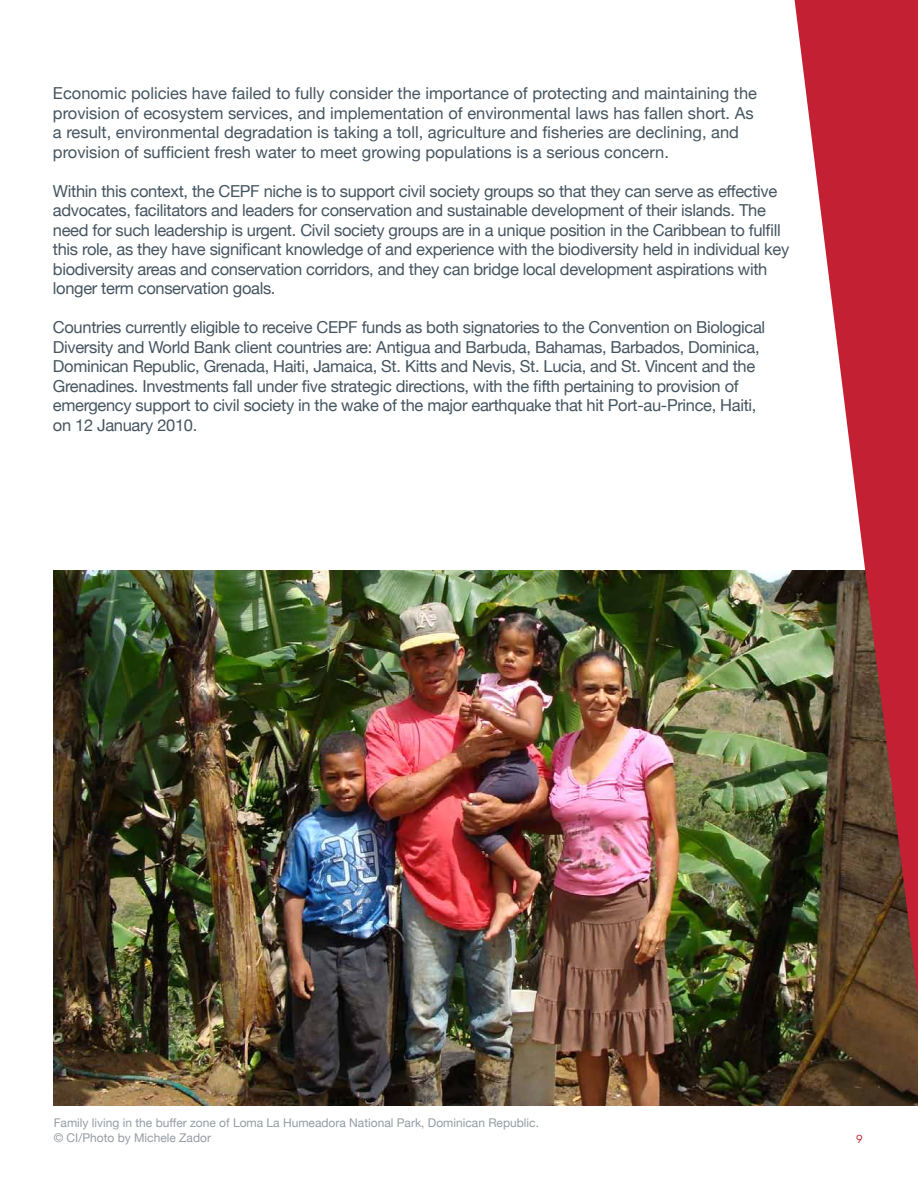
<style>
.page{position:relative;width:918px;height:1188px;background:#fff}
.page>*{position:absolute;margin:0;border:0;box-sizing:border-box;transform-origin:0 0}
.t1{font:16.5px/19.5px "Helvetica Neue";letter-spacing:-.02em;color:#465560}
.t2{font:16.5px/19.5px "Helvetica Neue";color:#465560}
.t3{font:12px/15px "Helvetica Neue";color:#959ca2}
.t4{font:10.8px "Futura";color:#c42033}
</style>
<div class="page">
<img style="left:54px;top:571px;width:864px;height:535px">
<svg style="left:795px;top:0;width:123px;height:997px;fill:#c42033"></svg>
<p class="t2" style="left:53px;top:83px;width:706px">Economic policies have failed to fully consider the importance of protecting and maintaining the provision of ecosystem services, and implementation of environmental laws has fallen short. As a result, environmental degradation is taking a toll, agriculture and fisheries are declining, and provision of sufficient fresh water to meet growing populations is a serious concern.</p>
<p class="t1" style="left:53px;top:181px;width:738px">Within this context, the CEPF niche is to support civil society groups so that they can serve as effective advocates, facilitators and leaders for conservation and sustainable development of their islands. The need for such leadership is urgent. Civil society groups are in a unique position in the Caribbean to fulfill this role, as they have significant knowledge of and experience with the biodiversity held in individual key biodiversity areas and conservation corridors, and they can bridge local development aspirations with longer term conservation goals.</p>
<p class="t1" style="left:53px;top:317px;width:714px">Countries currently eligible to receive CEPF funds as both signatories to the Convention on Biological Diversity and World Bank client countries are: Antigua and Barbuda, Bahamas, Barbados, Dominica, Dominican Republic, Grenada, Haiti, Jamaica, St. Kitts and Nevis, St. Lucia, and St. Vincent and the Grenadines. Investments fall under five strategic directions, with the fifth pertaining to provision of emergency support to civil society in the wake of the major earthquake that hit Port-au-Prince, Haiti, on 12 January 2010.</p>
<p class="t3" style="left:54px;top:1115px;width:487px">Family living in the buffer zone of Loma La Humeadora National Park, Dominican Republic. © CI/Photo by Michele Zador</p>
<p class="t4" style="left:856px;top:1132px;width:8px">9</p>
</div>
